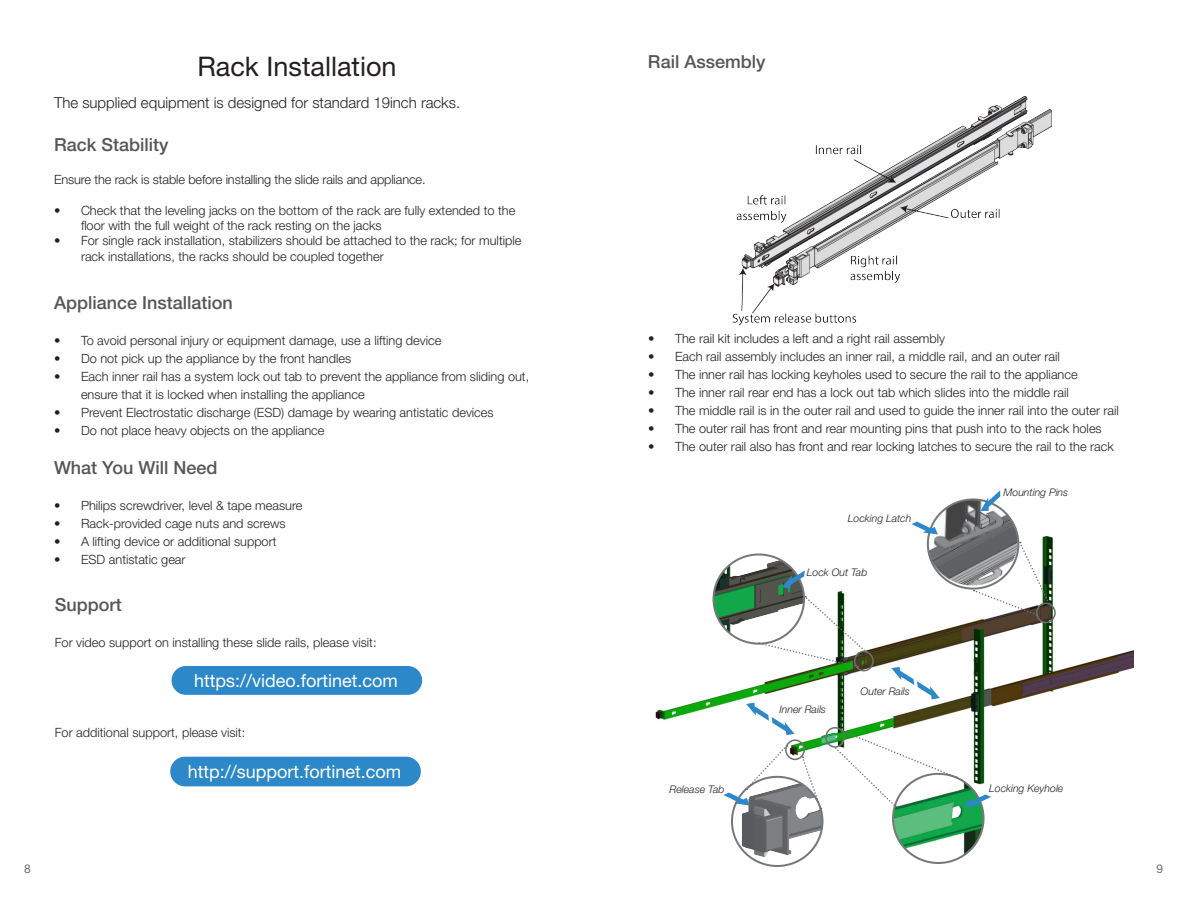
<style>
.page{position:relative;width:1188px;height:918px;background:#fff}
.page>*{position:absolute;margin:0;border:0;box-sizing:border-box;transform-origin:0 0}
.t1{font:27px "Helvetica Neue LT Std";color:#231f20}
.t2{font:500 18px "Helvetica Neue LT Std";color:#54575a}
.t3{font:18px "Helvetica Neue LT Std";color:#fff}
.t4{font:300 15.15px "Helvetica Neue LT Std";color:#231f20}
.t5{font:300 12.75px/15.3px "Helvetica Neue LT Std";color:#231f20}
.t6{font:12px "Helvetica Neue LT Std";color:#6d6f71}
.t7{font:italic 300 10.5px "Helvetica Neue LT Std";color:#231f20}
</style>
<div class="page">
<div style="left:172px;top:666px;width:250px;height:29px;background:#2c88c9;border-radius:14px"></div>
<div style="left:170px;top:757px;width:251px;height:29px;background:#2c88c9;border-radius:15px"></div>
<img style="left:655px;top:533px;width:479px;height:250px">
<img style="left:714px;top:554px;width:90px;height:83px">
<div style="left:713px;top:553px;width:92px;height:92px;border:2px solid #757879;border-radius:50%"></div>
<img style="left:928px;top:501px;width:90px;height:88px">
<div style="left:927px;top:498px;width:92px;height:92px;border:2px solid #757879;border-radius:50%"></div>
<img style="left:732px;top:783px;width:90px;height:82px">
<div style="left:731px;top:776px;width:92px;height:91px;border:2px solid #757879;border-radius:50%"></div>
<img style="left:893px;top:774px;width:91px;height:89px">
<div style="left:892px;top:773px;width:93px;height:91px;border:2px solid #757879;border-radius:50%"></div>
<svg style="left:782px;top:570px;width:23px;height:19px"></svg>
<svg style="left:746px;top:703px;width:49px;height:32px"></svg>
<svg style="left:891px;top:667px;width:49px;height:32px"></svg>
<svg style="left:965px;top:794px;width:26px;height:13px"></svg>
<svg style="left:981px;top:490px;width:19px;height:21px"></svg>
<svg style="left:912px;top:522px;width:26px;height:12px"></svg>
<svg style="left:723px;top:745px;width:65px;height:60px"></svg>
<svg style="left:802px;top:756px;width:20px;height:53px"></svg>
<svg style="left:834px;top:730px;width:123px;height:78px"></svg>
<svg style="left:974px;top:542px;width:76px;height:74px"></svg>
<div style="left:854px;top:651px;width:20px;height:20px;border:2px solid #6d6f71;border-radius:50%"></div>
<div style="left:785px;top:739px;width:20px;height:21px;border:2px solid #6d6f71;border-radius:50%"></div>
<div style="left:1036px;top:603px;width:20px;height:20px;border:2px solid #6d6f71;border-radius:50%"></div>
<svg style="left:758px;top:596px;width:110px;height:72px"></svg>
<img style="left:732px;top:97px;width:320px;height:228px">
<img style="left:821px;top:733px;width:17px;height:15px">
<div style="left:825px;top:727px;width:20px;height:21px;border:2px solid #6d6f71;border-radius:50%"></div>
<h1 class="t1" style="left:197px;top:50px;width:201px">Rack Installation</h1>
<p class="t4" style="left:54px;top:93px;width:408px">The supplied equipment is designed for standard 19inch racks.</p>
<h2 class="t2" style="left:54px;top:134px;width:116px">Rack Stability</h2>
<p class="t5" style="left:54px;top:172px;width:373px">Ensure the rack is stable before installing the slide rails and appliance.</p>
<p class="t5" style="left:81px;top:202px;width:436px;text-indent:-27px">• Check that the leveling jacks on the bottom of the rack are fully extended to the floor with the full weight of the rack resting on the jacks</p>
<p class="t5" style="left:81px;top:233px;width:442px;text-indent:-27px">• For single rack installation, stabilizers should be attached to the rack; for multiple rack installations, the racks should be coupled together</p>
<h2 class="t2" style="left:54px;top:292px;width:180px">Appliance Installation</h2>
<p class="t5" style="left:54px;top:333px;width:389px">• To avoid personal injury or equipment damage, use a lifting device</p>
<p class="t5" style="left:54px;top:351px;width:299px">• Do not pick up the appliance by the front handles</p>
<p class="t5" style="left:81px;top:367px;width:450px;line-height:18px;text-indent:-27px">• Each inner rail has a system lock out tab to prevent the appliance from sliding out, ensure that it is locked when installing the appliance</p>
<p class="t5" style="left:54px;top:405px;width:441px">• Prevent Electrostatic discharge (ESD) damage by wearing antistatic devices</p>
<p class="t5" style="left:54px;top:423px;width:272px">• Do not place heavy objects on the appliance</p>
<h2 class="t2" style="left:54px;top:457px;width:165px">What You Will Need</h2>
<p class="t5" style="left:54px;top:497px;width:250px">• Philips screwdriver, level &amp; tape measure</p>
<p class="t5" style="left:54px;top:515px;width:233px">• Rack-provided cage nuts and screws</p>
<p class="t5" style="left:54px;top:533px;width:224px">• A lifting device or additional support</p>
<p class="t5" style="left:54px;top:551px;width:133px">• ESD antistatic gear</p>
<h2 class="t2" style="left:55px;top:594px;width:68px">Support</h2>
<p class="t5" style="left:55px;top:635px;width:323px">For video support on installing these slide rails, please visit:</p>
<h2 class="t3" style="left:194px;top:670px;width:205px">https://video.fortinet.com</h2>
<p class="t5" style="left:55px;top:725px;width:192px">For additional support, please visit:</p>
<h2 class="t3" style="left:188px;top:761px;width:215px">http://support.fortinet.com</h2>
<h2 class="t2" style="left:648px;top:51px;width:119px">Rail Assembly</h2>
<p class="t5" style="left:648px;top:331px;width:299px">• The rail kit includes a left and a right rail assembly</p>
<p class="t5" style="left:648px;top:349px;width:413px">• Each rail assembly includes an inner rail, a middle rail, and an outer rail</p>
<p class="t5" style="left:648px;top:367px;width:431px">• The inner rail has locking keyholes used to secure the rail to the appliance</p>
<p class="t5" style="left:648px;top:385px;width:422px">• The inner rail rear end has a lock out tab which slides into the middle rail</p>
<p class="t5" style="left:648px;top:403px;width:472px">• The middle rail is in the outer rail and used to guide the inner rail into the outer rail</p>
<p class="t5" style="left:648px;top:421px;width:455px">• The outer rail has front and rear mounting pins that push into to the rack holes</p>
<p class="t5" style="left:648px;top:439px;width:467px">• The outer rail also has front and rear locking latches to secure the rail to the rack</p>
<p class="t7" style="left:848px;top:512px;width:65px">Locking Latch</p>
<p class="t7" style="left:807px;top:566px;width:62px">Lock Out Tab</p>
<p class="t7" style="left:780px;top:703px;width:48px">Inner Rails</p>
<p class="t7" style="left:861px;top:685px;width:51px">Outer Rails</p>
<p class="t7" style="left:1004px;top:486px;width:66px">Mounting Pins</p>
<p class="t7" style="left:670px;top:783px;width:56px">Release Tab</p>
<p class="t7" style="left:989px;top:782px;width:76px">Locking Keyhole</p>
<p class="t6" style="left:24px;top:861px;width:8px">8</p>
<p class="t6" style="left:1157px;top:861px;width:8px">9</p>
</div>
